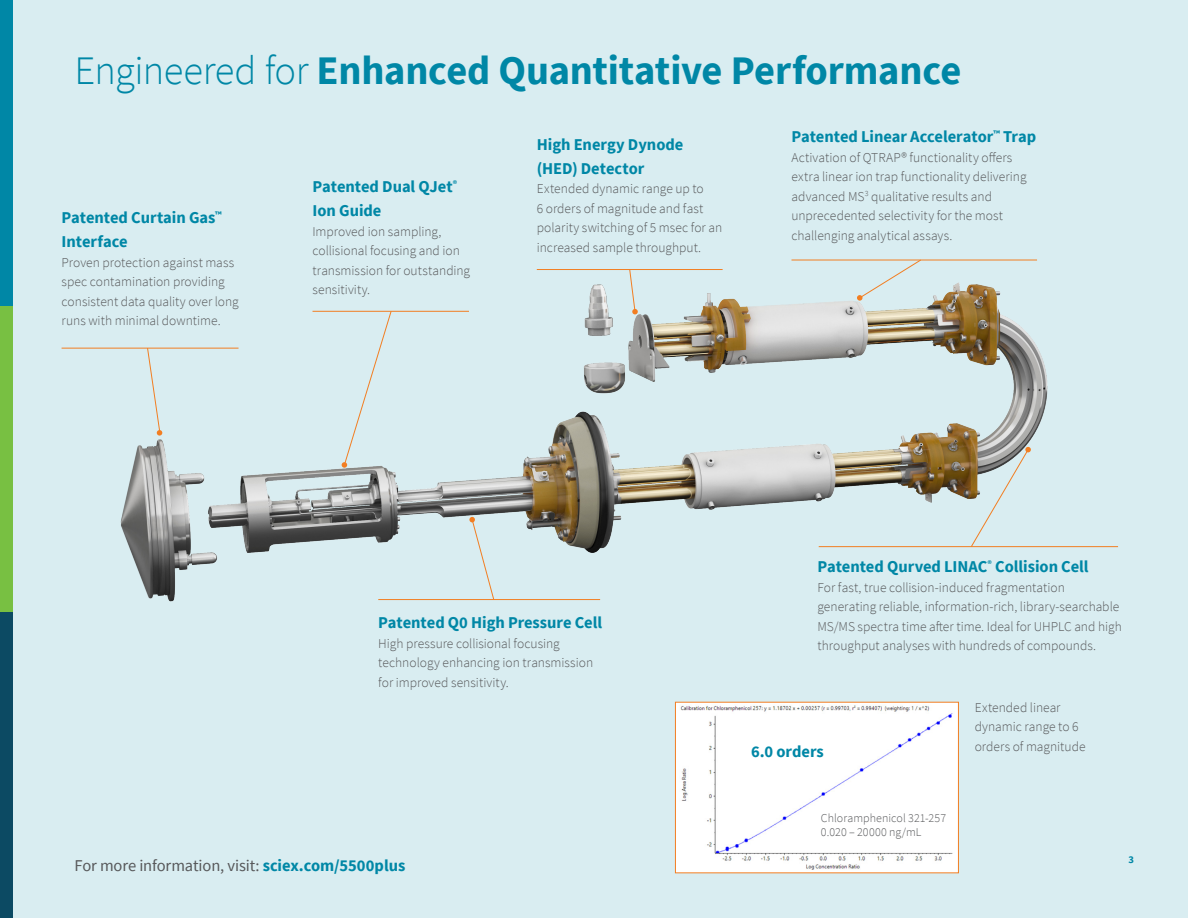
<style>
.page{position:relative;width:1188px;height:918px;background:#d9edf1}
.page>*{position:absolute;margin:0;border:0;box-sizing:border-box;transform-origin:0 0}
.Legal_back_page{font:700 40.5px "Source Sans Pro";letter-spacing:-.005em;color:#0087a6}
.Bullets{font:700 16.5px/24px "Source Sans Pro";letter-spacing:-.005em;color:#0087a6}
.t1{font:16.5px "Source Sans Pro";letter-spacing:-.01em;color:#57585a}
.Bullets-2{font:300 13.5px/19.5px "Source Sans Pro";color:#57585a}
.Bullets-3{font:300 12px/13.5px "Source Sans Pro";letter-spacing:.005em;color:#57585a}
.t2{font:700 10.5px "Source Sans Pro";color:#0087a6}
.s1{font-weight:300}
.s2{font-weight:700;color:#0087a6}
</style>
<div class="page">
<img style="left:91px;top:269px;width:986px;height:333px">
<svg style="left:147px;top:347px;width:15px;height:89px"></svg>
<hr style="left:62px;top:348px;width:177px;height:1px;background:#f27e22">
<svg style="left:342px;top:310px;width:50px;height:158px"></svg>
<hr style="left:313px;top:311px;width:156px;height:1px;background:#f27e22">
<svg style="left:469px;top:517px;width:26px;height:82px"></svg>
<hr style="left:378px;top:599px;width:222px;height:1px;background:#f27e22">
<hr style="left:819px;top:546px;width:299px;height:1px;background:#f27e22">
<svg style="left:970px;top:447px;width:61px;height:101px"></svg>
<svg style="left:857px;top:259px;width:65px;height:42px"></svg>
<hr style="left:791px;top:260px;width:246px;height:1px;background:#f27e22">
<svg style="left:629px;top:270px;width:9px;height:44px"></svg>
<hr style="left:537px;top:269px;width:186px;height:1px;background:#f27e22">
<div style="left:675px;top:702px;width:283px;height:171px;background:#fff"></div>
<img style="left:680px;top:705px;width:273px;height:165px">
<div style="left:675px;top:702px;width:284px;height:171px;border:1px solid #f27e22"></div>
<div style="left:0;top:306px;width:13px;height:306px;background:#78c042"></div>
<div style="left:0;top:612px;width:13px;height:306px;background:#0c4a63"></div>
<div style="left:0;top:0;width:13px;height:306px;background:#0087a6"></div>
<p class="Legal_back_page" style="left:74px;top:44px;width:889px"><span class="s1">Engineered for</span> Enhanced Quantitative Performance</p>
<p class="Bullets" style="left:62px;top:205px;width:162px">Patented Curtain Gas<sup>™<br></sup>Interface</p>
<p class="Bullets-2" style="left:62px;top:253px;width:179px">Proven protection against mass spec contamination providing consistent data quality over long runs with minimal downtime.</p>
<p class="Bullets" style="left:313px;top:175px;width:146px">Patented Dual QJet<sup>®<br></sup>Ion Guide</p>
<p class="Bullets-2" style="left:313px;top:222px;width:159px">Improved ion sampling, collisional focusing and ion transmission for outstanding sensitivity.</p>
<p class="Bullets" style="left:537px;top:132px;width:148px">High Energy Dynode (HED) Detector</p>
<p class="Bullets-2" style="left:537px;top:179px;width:187px">Extended dynamic range up to<br>6 orders of magnitude and fast polarity switching of 5 msec for an increased sample throughput.</p>
<p class="Bullets" style="left:791px;top:125px;width:246px">Patented Linear Accelerator<sup>™</sup> Trap</p>
<p class="Bullets-2" style="left:791px;top:148px;width:237px">Activation of QTRAP® functionality offers extra linear ion trap functionality delivering advanced MS<sup>3</sup> qualitative results and unprecedented selectivity for the most challenging analytical assays.</p>
<p class="Bullets" style="left:378px;top:611px;width:225px">Patented Q0 High Pressure Cell</p>
<p class="Bullets-2" style="left:378px;top:634px;width:216px">High pressure collisional focusing technology enhancing ion transmission for improved sensitivity.</p>
<p class="t1" style="left:74px;top:855px;width:332px">For more information, visit: <span class="s2">sciex.com/5500plus</span></p>
<p class="Bullets" style="left:817px;top:555px;width:273px">Patented Qurved LINAC<sup>®</sup> Collision Cell</p>
<p class="Bullets-2" style="left:817px;top:578px;width:306px">For fast, true collision-induced fragmentation generating reliable, information-rich, library-searchable MS/MS spectra time after time. Ideal for UHPLC and high throughput analyses with hundreds of compounds.</p>
<p class="Bullets" style="left:751px;top:739px;width:74px">6.0 orders</p>
<p class="Bullets-3" style="left:821px;top:811px;width:127px">Chloramphenicol 321-257<br>0.020 – 20000 ng/mL</p>
<p class="Bullets-2" style="left:975px;top:698px;width:112px">Extended linear dynamic range to 6 orders of magnitude</p>
<p class="t2" style="left:1128px;top:853px;width:7px">3</p>
</div>
